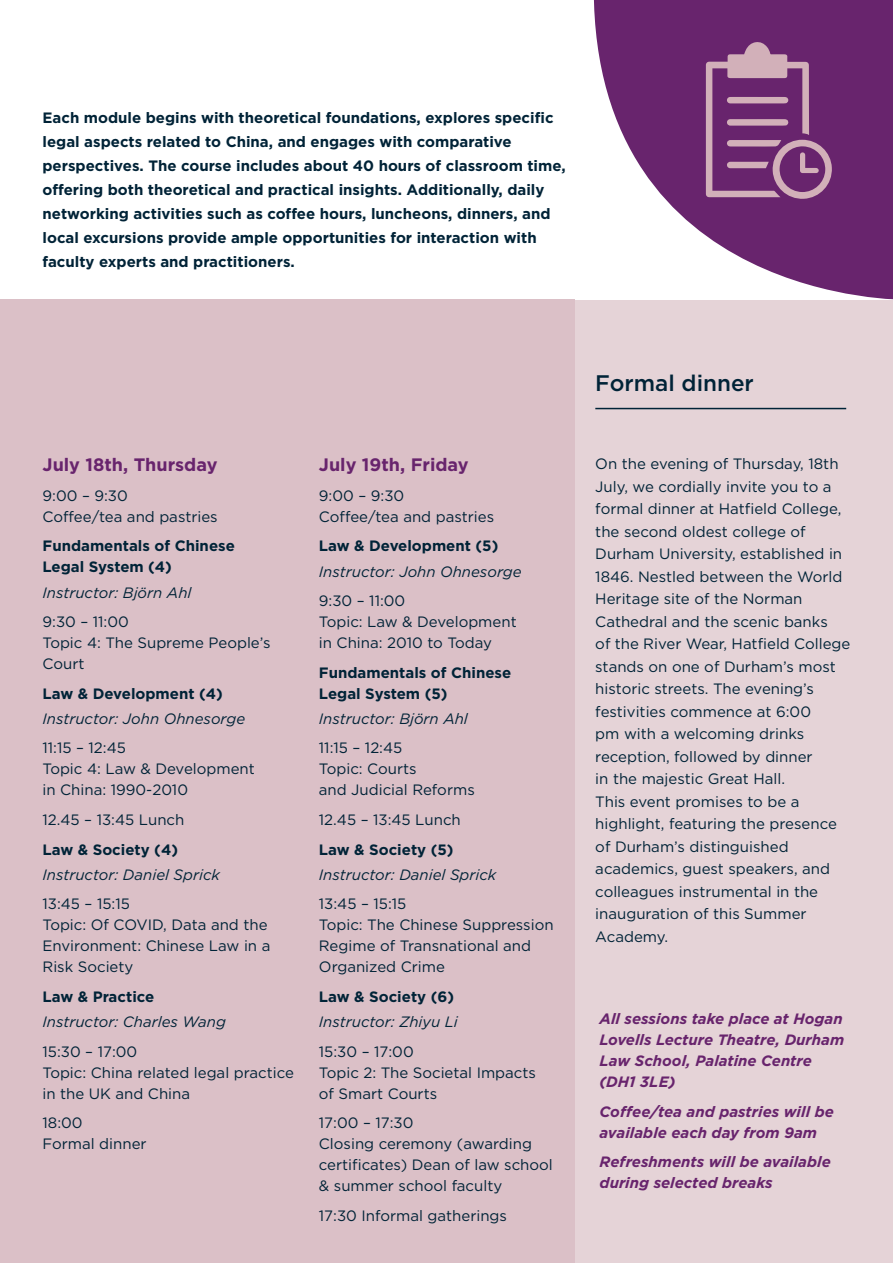
<style>
.page{position:relative;width:893px;height:1263px;background:#fff}
.page>*{position:absolute;margin:0;border:0;box-sizing:border-box;transform-origin:0 0}
.t1{font:500 22.5px "Gotham";color:#002337}
.t2{font:700 18px "Gotham";color:#68246d}
.t3{font:15px/21px "Gotham";color:#002337}
.t4{font:700 15px/24px "Gotham";color:#002337}
.t5{font:italic 700 15px/21px "Gotham";color:#68246d}
.t6{font:italic 15px "Gotham";color:#002337}
</style>
<div class="page">
<div style="left:0;top:300px;width:574px;height:963px;background:#dbc0c7"></div>
<div style="left:574px;top:300px;width:319px;height:963px;background:#e5d3d7"></div>
<hr style="left:595px;top:408px;width:251px;height:1px;background:#002337">
<svg style="left:594px;top:0;width:299px;height:300px;fill:#68246d"></svg>
<svg style="left:706px;top:41px;width:127px;height:159px;background:#884f84"></svg>
<p class="t4" style="left:43px;top:105px;width:525px">Each module begins with theoretical foundations, explores specific legal aspects related to China, and engages with comparative perspectives. The course includes about 40 hours of classroom time, offering both theoretical and practical insights. Additionally, daily networking activities such as coffee hours, luncheons, dinners, and local excursions provide ample opportunities for interaction with faculty experts and practitioners.</p>
<p class="t2" style="left:43px;top:453px;width:176px">July 18th, Thursday</p>
<p class="t3" style="left:43px;top:485px;width:177px">9:00 – 9:30<br>Coffee/tea and pastries</p>
<p class="t4" style="left:43px;top:535px;width:194px;line-height:21px">Fundamentals of Chinese<br>Legal System (4)</p>
<p class="t6" style="left:43px;top:583px;width:150px">Instructor: Björn Ahl</p>
<p class="t3" style="left:43px;top:611px;width:230px">9:30 – 11:00<br>Topic 4: The Supreme People’s<br>Court</p>
<p class="t4" style="left:43px;top:681px;width:182px">Law &amp; Development (4)</p>
<p class="t6" style="left:43px;top:709px;width:204px">Instructor: John Ohnesorge</p>
<p class="t3" style="left:43px;top:737px;width:214px">11:15 – 12:45<br>Topic 4: Law &amp; Development in China: 1990-2010</p>
<p class="t3" style="left:43px;top:809px;width:143px">12.45 – 13:45 Lunch</p>
<p class="t4" style="left:43px;top:837px;width:137px">Law &amp; Society (4)</p>
<p class="t6" style="left:43px;top:865px;width:179px">Instructor: Daniel Sprick</p>
<p class="t3" style="left:43px;top:893px;width:229px">13:45 – 15:15<br>Topic: Of COVID, Data and the<br>Environment: Chinese Law in a<br>Risk Society</p>
<p class="t4" style="left:43px;top:984px;width:113px">Law &amp; Practice</p>
<p class="t6" style="left:43px;top:1012px;width:185px">Instructor: Charles Wang</p>
<p class="t3" style="left:43px;top:1040px;width:253px">15:30 – 17:00<br>Topic: China related legal practice in the UK and China</p>
<p class="t3" style="left:43px;top:1112px;width:106px">18:00<br>Formal dinner</p>
<p class="t2" style="left:319px;top:453px;width:151px">July 19th, Friday</p>
<p class="t3" style="left:319px;top:485px;width:177px">9:00 – 9:30<br>Coffee/tea and pastries</p>
<p class="t4" style="left:319px;top:534px;width:181px">Law &amp; Development (5)</p>
<p class="t6" style="left:319px;top:562px;width:204px">Instructor: John Ohnesorge</p>
<p class="t3" style="left:319px;top:590px;width:199px">9:30 – 11:00<br>Topic: Law &amp; Development in China: 2010 to Today</p>
<p class="t4" style="left:319px;top:662px;width:194px;line-height:21px">Fundamentals of Chinese<br>Legal System (5)</p>
<p class="t6" style="left:319px;top:709px;width:150px">Instructor: Björn Ahl</p>
<p class="t3" style="left:319px;top:737px;width:157px">11:15 – 12:45<br>Topic: Courts<br>and Judicial Reforms</p>
<p class="t3" style="left:319px;top:809px;width:143px">12.45 – 13:45 Lunch</p>
<p class="t4" style="left:319px;top:837px;width:136px">Law &amp; Society (5)</p>
<p class="t6" style="left:319px;top:865px;width:179px">Instructor: Daniel Sprick</p>
<p class="t3" style="left:319px;top:893px;width:236px">13:45 – 15:15<br>Topic: The Chinese Suppression<br>Regime of Transnational and<br>Organized Crime</p>
<p class="t4" style="left:319px;top:984px;width:137px">Law &amp; Society (6)</p>
<p class="t6" style="left:319px;top:1012px;width:140px">Instructor: Zhiyu Li</p>
<p class="t3" style="left:319px;top:1040px;width:219px">15:30 – 17:00<br>Topic 2: The Societal Impacts of Smart Courts</p>
<p class="t3" style="left:319px;top:1112px;width:235px">17:00 – 17:30<br>Closing ceremony (awarding certificates) Dean of law school &amp; summer school faculty</p>
<p class="t3" style="left:319px;top:1204px;width:190px">17:30 Informal gatherings</p>
<h1 class="t1" style="left:595px;top:368px;width:160px">Formal dinner</h1>
<p class="t3" style="left:595px;top:452px;width:257px;line-height:22.5px">On the evening of Thursday, 18th<br>July, we cordially invite you to a formal dinner at Hatfield College, the second oldest college of<br>Durham University, established in<br>1846. Nestled between the World<br>Heritage site of the Norman<br>Cathedral and the scenic banks<br>of the River Wear, Hatfield College stands on one of Durham’s most historic streets. The evening’s festivities commence at 6:00<br>pm with a welcoming drinks reception, followed by dinner<br>in the majestic Great Hall.<br>This event promises to be a highlight, featuring the presence of Durham’s distinguished academics, guest speakers, and colleagues instrumental in the inauguration of this Summer<br>Academy.</p>
<p class="t5" style="left:600px;top:1008px;width:246px">All sessions take place at Hogan<br>Lovells Lecture Theatre, Durham<br>Law School, Palatine Centre (DH1 3LE)</p>
<p class="t5" style="left:600px;top:1101px;width:236px">Coffee/tea and pastries will be available each day from 9am</p>
<p class="t5" style="left:600px;top:1151px;width:233px">Refreshments will be available during selected breaks</p>
</div>
